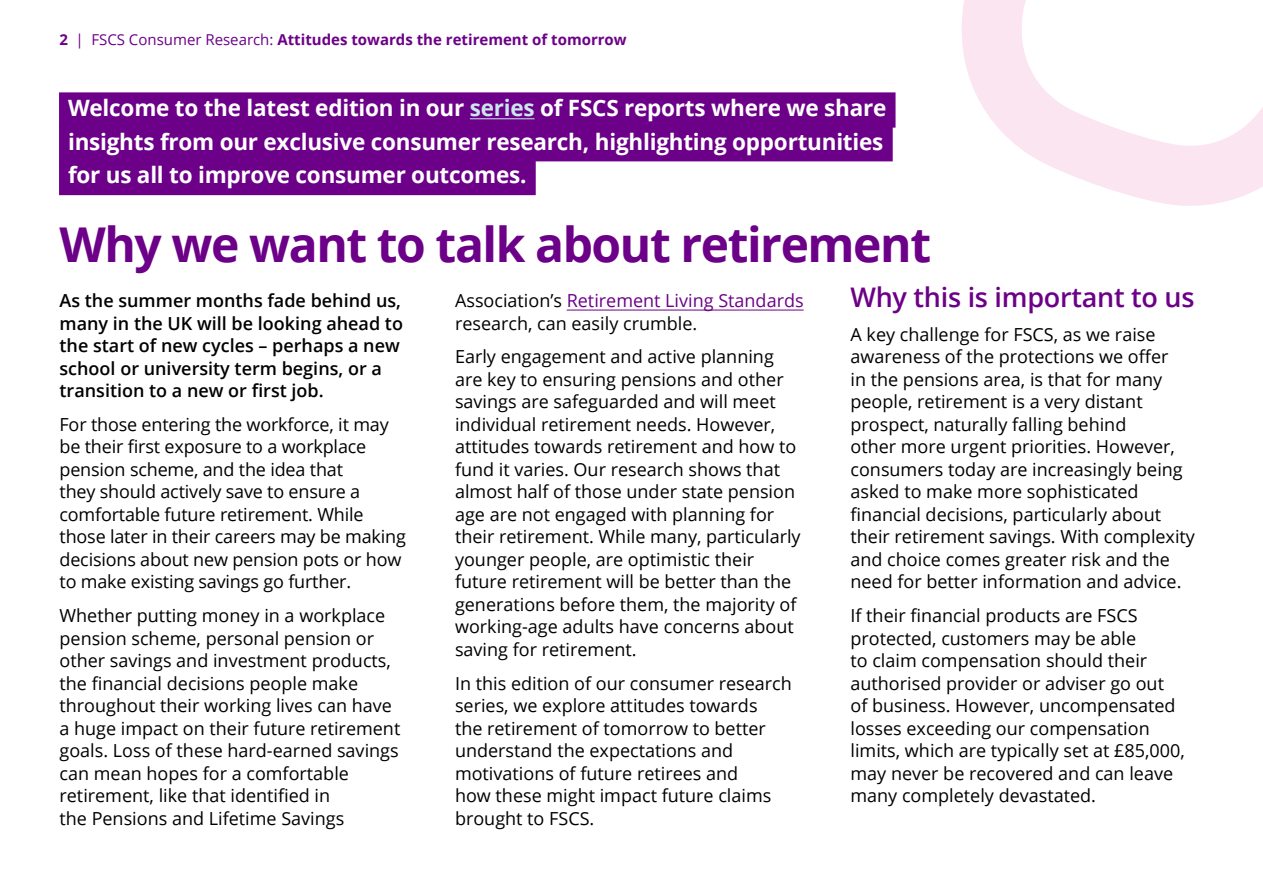
<style>
.page{position:relative;width:1263px;height:893px;background:#fff}
.page>*{position:absolute;margin:0;border:0;box-sizing:border-box;transform-origin:0 0}
.t1{font:700 48px "Open Sans";letter-spacing:-.03em;color:#6c0088}
.t2{font:600 27px "Open Sans";letter-spacing:-.01em;color:#6c0088}
.t3{font:700 22.5px/33.8px "Open Sans";letter-spacing:-.01em;color:#fff}
.t4{font:18px/22.5px "Open Sans";color:#000}
.t5{font:600 18px/22.5px "Open Sans";color:#000}
.t6{font:700 15px "Open Sans";color:#6c0088}
.s1{font-weight:400}
.s2{color:#cce6ed}
.s3{color:#6c0088}
</style>
<div class="page">
<hr style="left:567px;top:310px;width:237px;height:1px;background:#6c0088">
<div style="left:59px;top:92px;width:836px;height:36px;background:#6c0088"></div>
<hr style="left:470px;top:118px;width:64px;height:1px;background:#cce6ed">
<div style="left:59px;top:126px;width:834px;height:35px;background:#6c0088"></div>
<div style="left:59px;top:160px;width:477px;height:35px;background:#6c0088"></div>
<svg style="left:962px;top:0;width:301px;height:206px"></svg>
<p class="t6" style="left:60px;top:29px;width:569px">2 <span class="s1">| FSCS Consumer Research:</span> Attitudes towards the retirement of tomorrow</p>
<p class="t3" style="left:68px;top:90px;width:820px">Welcome to the latest edition in our <span class="s2">series</span> of FSCS reports where we share insights from our exclusive consumer research, highlighting opportunities for us all to improve consumer outcomes.</p>
<h1 class="t1" style="left:60px;top:211px;width:873px">Why we want to talk about retirement</h1>
<p class="t5" style="left:60px;top:289px;width:345px">As the summer months fade behind us, many in the UK will be looking ahead to the start of new cycles – perhaps a new school or university term begins, or a transition to a new or first job.</p>
<p class="t4" style="left:60px;top:413px;width:348px">For those entering the workforce, it may be their first exposure to a workplace pension scheme, and the idea that<br>they should actively save to ensure a comfortable future retirement. While those later in their careers may be making decisions about new pension pots or how to make existing savings go further.</p>
<p class="t4" style="left:60px;top:604px;width:342px">Whether putting money in a workplace pension scheme, personal pension or other savings and investment products, the financial decisions people make throughout their working lives can have a huge impact on their future retirement goals. Loss of these hard-earned savings can mean hopes for a comfortable retirement, like that identified in<br>the Pensions and Lifetime Savings</p>
<h2 class="t2" style="left:850px;top:279px;width:346px">Why this is important to us</h2>
<p class="t4" style="left:850px;top:323px;width:346px">A key challenge for FSCS, as we raise awareness of the protections we offer<br>in the pensions area, is that for many people, retirement is a very distant prospect, naturally falling behind<br>other more urgent priorities. However, consumers today are increasingly being asked to make more sophisticated financial decisions, particularly about their retirement savings. With complexity and choice comes greater risk and the need for better information and advice.</p>
<p class="t4" style="left:850px;top:604px;width:336px">If their financial products are FSCS protected, customers may be able<br>to claim compensation should their authorised provider or adviser go out of business. However, uncompensated losses exceeding our compensation limits, which are typically set at £85,000, may never be recovered and can leave many completely devastated.</p>
<p class="t4" style="left:455px;top:289px;width:350px">Association’s <span class="s3">Retirement Living Standards </span>research, can easily crumble.</p>
<p class="t4" style="left:455px;top:345px;width:347px">Early engagement and active planning are key to ensuring pensions and other savings are safeguarded and will meet individual retirement needs. However, attitudes towards retirement and how to fund it varies. Our research shows that almost half of those under state pension age are not engaged with planning for their retirement. While many, particularly younger people, are optimistic their future retirement will be better than the generations before them, the majority of working-age adults have concerns about saving for retirement.</p>
<p class="t4" style="left:455px;top:671px;width:338px">In this edition of our consumer research series, we explore attitudes towards<br>the retirement of tomorrow to better understand the expectations and motivations of future retirees and<br>how these might impact future claims brought to FSCS.</p>
</div>
